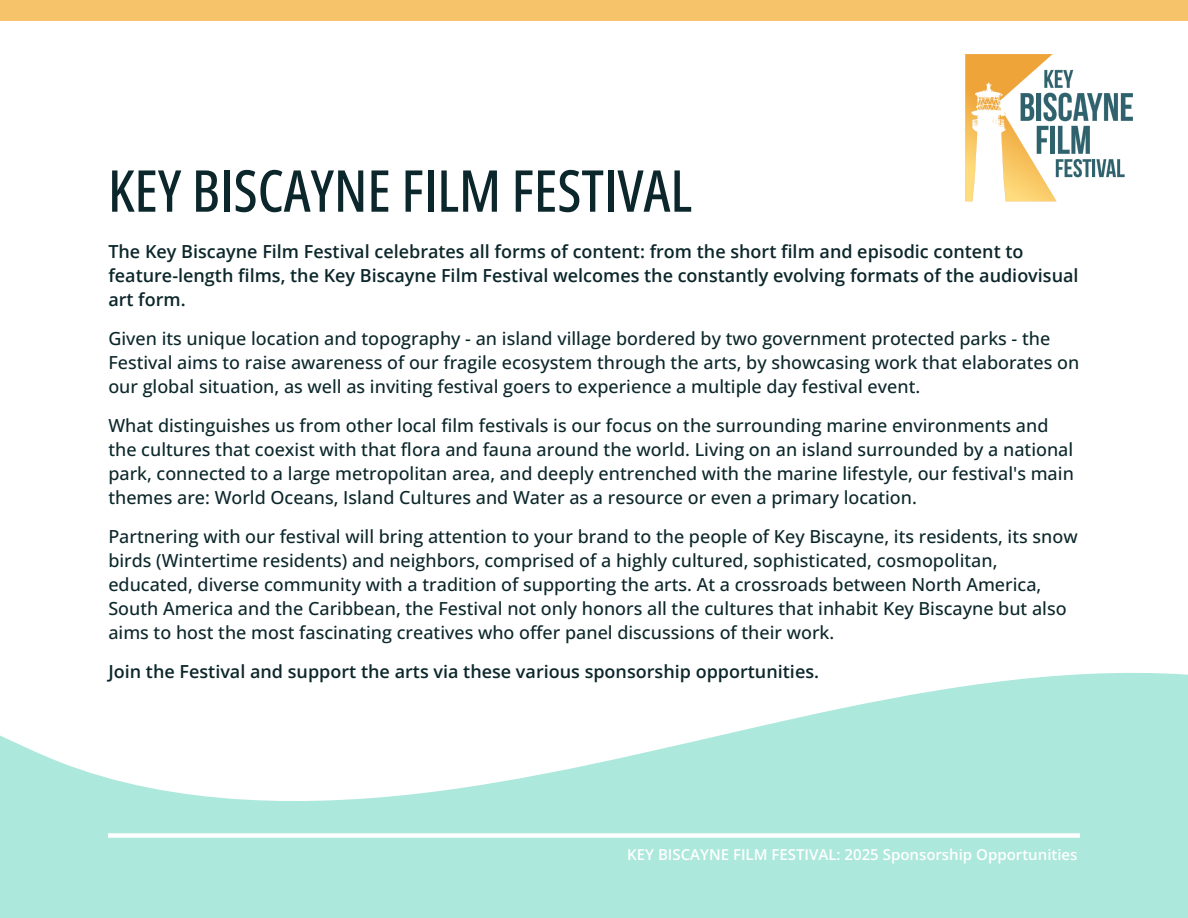
<style>
.page{position:relative;width:1188px;height:918px;background:#fff}
.page>*{position:absolute;margin:0;border:0;box-sizing:border-box;transform-origin:0 0}
.t1{font:500 57.75px "Open Sans Condensed";color:#0c272b}
.t2{font:500 18px/24px "Open Sans";color:#0c272b}
.t3{font:600 18px/24px "Open Sans";color:#0c272b}
.t4{font:600 18px "Open Sans";color:#0c272b}
.t5{font:600 15px "Open Sans";color:#fff}
</style>
<div class="page">
<svg style="left:0;top:672px;width:1188px;height:246px;fill:#ace8dc"></svg>
<div style="left:108px;top:833px;width:972px;height:5px;background:#fff"></div>
<div style="left:0;top:0;width:1188px;height:21px;background:#f7c36a"></div>
<svg style="left:965px;top:54px;width:168px;height:147px"></svg>
<h1 class="t1" style="left:108px;top:151px;width:586px">KEY BISCAYNE FILM FESTIVAL</h1>
<p class="t3" style="left:108px;top:239px;width:972px">The Key Biscayne Film Festival celebrates all forms of content: from the short film and episodic content to feature-length films, the Key Biscayne Film Festival welcomes the constantly evolving formats of the audiovisual art form.</p>
<p class="t2" style="left:108px;top:326px;width:973px">Given its unique location and topography - an island village bordered by two government protected parks - the<br>Festival aims to raise awareness of our fragile ecosystem through the arts, by showcasing work that elaborates on our global situation, as well as inviting festival goers to experience a multiple day festival event.</p>
<p class="t2" style="left:108px;top:413px;width:967px">What distinguishes us from other local film festivals is our focus on the surrounding marine environments and the cultures that coexist with that flora and fauna around the world. Living on an island surrounded by a national park, connected to a large metropolitan area, and deeply entrenched with the marine lifestyle, our festival's main themes are: World Oceans, Island Cultures and Water as a resource or even a primary location.</p>
<p class="t2" style="left:108px;top:524px;width:971px">Partnering with our festival will bring attention to your brand to the people of Key Biscayne, its residents, its snow birds (Wintertime residents) and neighbors, comprised of a highly cultured, sophisticated, cosmopolitan, educated, diverse community with a tradition of supporting the arts. At a crossroads between North America, South America and the Caribbean, the Festival not only honors all the cultures that inhabit Key Biscayne but also aims to host the most fascinating creatives who offer panel discussions of their work.</p>
<p class="t4" style="left:108px;top:659px;width:712px">Join the Festival and support the arts via these various sponsorship opportunities.</p>
<p class="t5" style="left:627px;top:845px;width:452px">KEY BISCAYNE FILM FESTIVAL: 2025 Sponsorship Opportunities</p>
</div>
